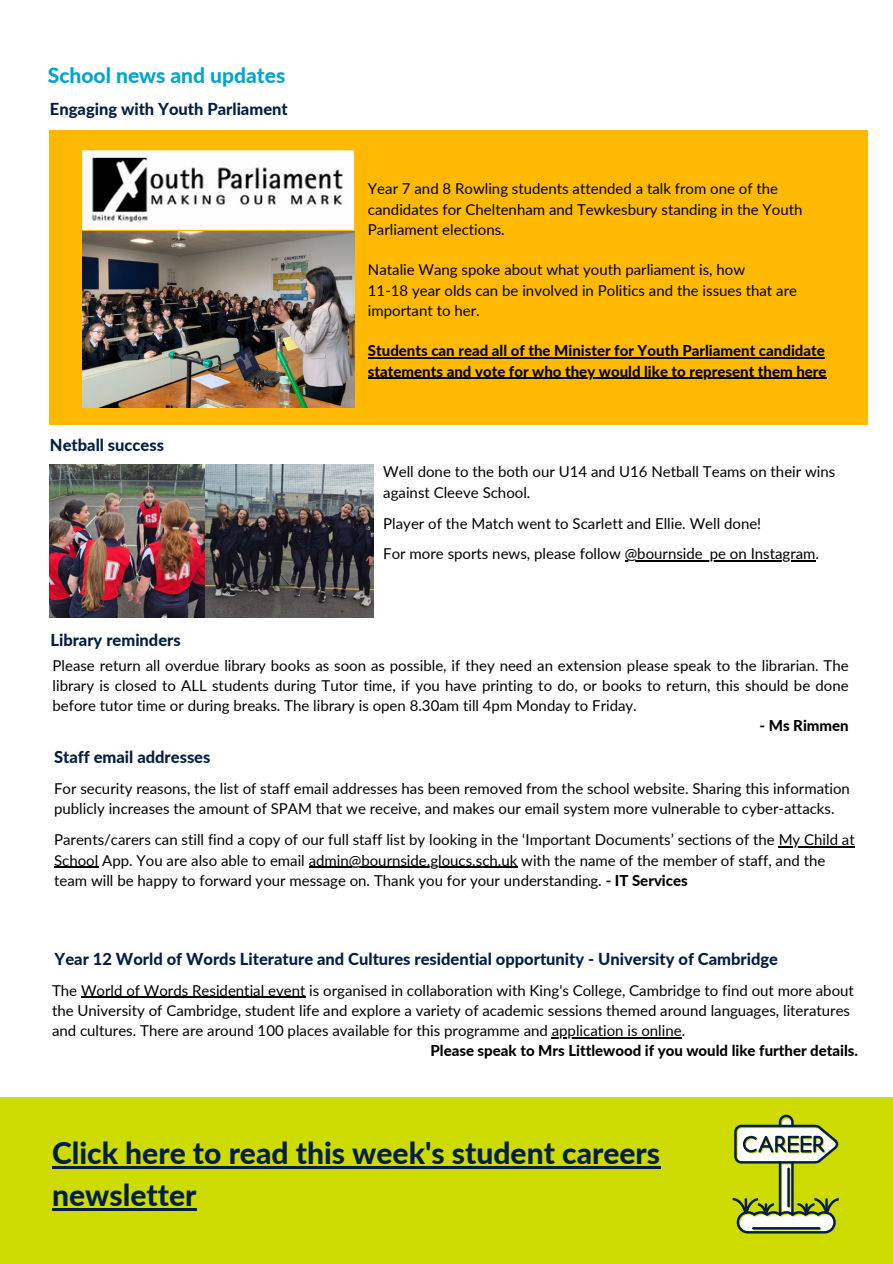
<style>
.page{position:relative;width:893px;height:1264px;background:#fff}
.page>*{position:absolute;margin:0;border:0;box-sizing:border-box;transform-origin:0 0}
.t1{font:800 30px/41.7px "Lato";color:#031e43}
.t2{font:800 21px "Lato";color:#00a6ce}
.t3{font:800 16.5px "Lato";color:#031e43}
.t4{font:15px/20.2px "Lato";color:#000}
.t5{font:800 15px "Lato";color:#000}
.s1{font-weight:800}
</style>
<div class="page">
<div style="left:0;top:1096px;width:892px;height:167px;background:#cddb00"></div>
<svg style="left:732px;top:1114px;width:106px;height:119px"></svg>
<hr style="left:752px;top:1226px;width:68px;height:3px;background:#031e43">
<hr style="left:787px;top:1167px;width:2px;height:40px;background:#031e43">
<hr style="left:52px;top:1166px;width:608px;height:2px;background:#031e43">
<hr style="left:52px;top:1207px;width:144px;height:3px;background:#031e43">
<div style="left:50px;top:130px;width:817px;height:294px;background:#ffb902"></div>
<img style="left:82px;top:231px;width:272px;height:176px">
<img style="left:82px;top:151px;width:272px;height:79px">
<img style="left:50px;top:464px;width:154px;height:153px">
<img style="left:206px;top:464px;width:167px;height:153px">
<hr style="left:778px;top:846px;width:76px;height:1px;background:#000">
<hr style="left:54px;top:866px;width:44px;height:2px;background:#000">
<hr style="left:309px;top:866px;width:208px;height:2px;background:#000">
<hr style="left:368px;top:357px;width:456px;height:1px;background:#000">
<hr style="left:368px;top:378px;width:458px;height:1px;background:#000">
<hr style="left:624px;top:560px;width:191px;height:1px;background:#000">
<hr style="left:81px;top:996px;width:224px;height:1px;background:#000">
<hr style="left:551px;top:1037px;width:130px;height:1px;background:#000">
<p class="t2" style="left:48px;top:62px;width:239px">School news and updates</p>
<p class="t3" style="left:50px;top:98px;width:239px">Engaging with Youth Parliament</p>
<p class="t3" style="left:50px;top:435px;width:115px">Netball success</p>
<h1 class="t3" style="left:50px;top:629px;width:132px">Library reminders</h1>
<p class="t4" style="left:368px;top:178px;width:436px">Year 7 and 8 Rowling students attended a talk from one of the candidates for Cheltenham and Tewkesbury standing in the Youth<br>Parliament elections.</p>
<p class="t4" style="left:368px;top:259px;width:378px">Natalie Wang spoke about what youth parliament is, how</p>
<h3 class="t4" style="left:368px;top:280px;width:430px">11-18 year olds can be involved in Politics and the issues that are important to her.</h3>
<p class="t5" style="left:368px;top:341px;width:458px">Students can read all of the Minister for Youth Parliament candidate</p>
<p class="t5" style="left:368px;top:362px;width:460px">statements and vote for who they would like to represent them here</p>
<h3 class="t4" style="left:383px;top:461px;width:453px">Well done to the both our U14 and U16 Netball Teams on their wins against Cleeve School.</h3>
<p class="t4" style="left:383px;top:512px;width:379px">Player of the Match went to Scarlett and Ellie. Well done!</p>
<p class="t4" style="left:383px;top:543px;width:437px">For more sports news, please follow @bournside_pe on Instagram.</p>
<p class="t4" style="left:53px;top:654px;width:797px;text-align:justify">Please return all overdue library books as soon as possible, if they need an extension please speak to the librarian. The library is closed to ALL students during Tutor time, if you have printing to do, or books to return, this should be done before tutor time or during breaks. The library is open 8.30am till 4pm Monday to Friday.</p>
<p class="t5" style="left:759px;top:716px;width:91px">- Ms Rimmen</p>
<p class="t3" style="left:54px;top:746px;width:158px">Staff email addresses</p>
<h3 class="t4" style="left:54px;top:777px;width:797px;line-height:20.7px">For security reasons, the list of staff email addresses has been removed from the school website. Sharing this information publicly increases the amount of SPAM that we receive, and makes our email system more vulnerable to cyber-attacks.</h3>
<h3 class="t4" style="left:54px;top:829px;width:802px">Parents/carers can still find a copy of our full staff list by looking in the ‘Important Documents’ sections of the My Child at</h3>
<p class="t4" style="left:54px;top:849px;width:772px">School App. You are also able to email admin@bournside.gloucs.sch.uk with the name of the member of staff, and the</p>
<p class="t4" style="left:54px;top:870px;width:635px">team will be happy to forward your message on. Thank you for your understanding. <span class="s1">- IT Services</span></p>
<p class="t3" style="left:55px;top:948px;width:725px">Year 12 World of Words Literature and Cultures residential opportunity - University of Cambridge</p>
<p class="t4" style="left:52px;top:979px;width:803px">The World of Words Residential event is organised in collaboration with King's College, Cambridge to find out more about the University of Cambridge, student life and explore a variety of academic sessions themed around languages, literatures and cultures. There are around 100 places available for this programme and application is online.</p>
<p class="t5" style="left:430px;top:1041px;width:429px">Please speak to Mrs Littlewood if you would like further details.</p>
<h2 class="t1" style="left:52px;top:1131px;width:609px">Click here to read this week's student careers newsletter</h2>
</div>
